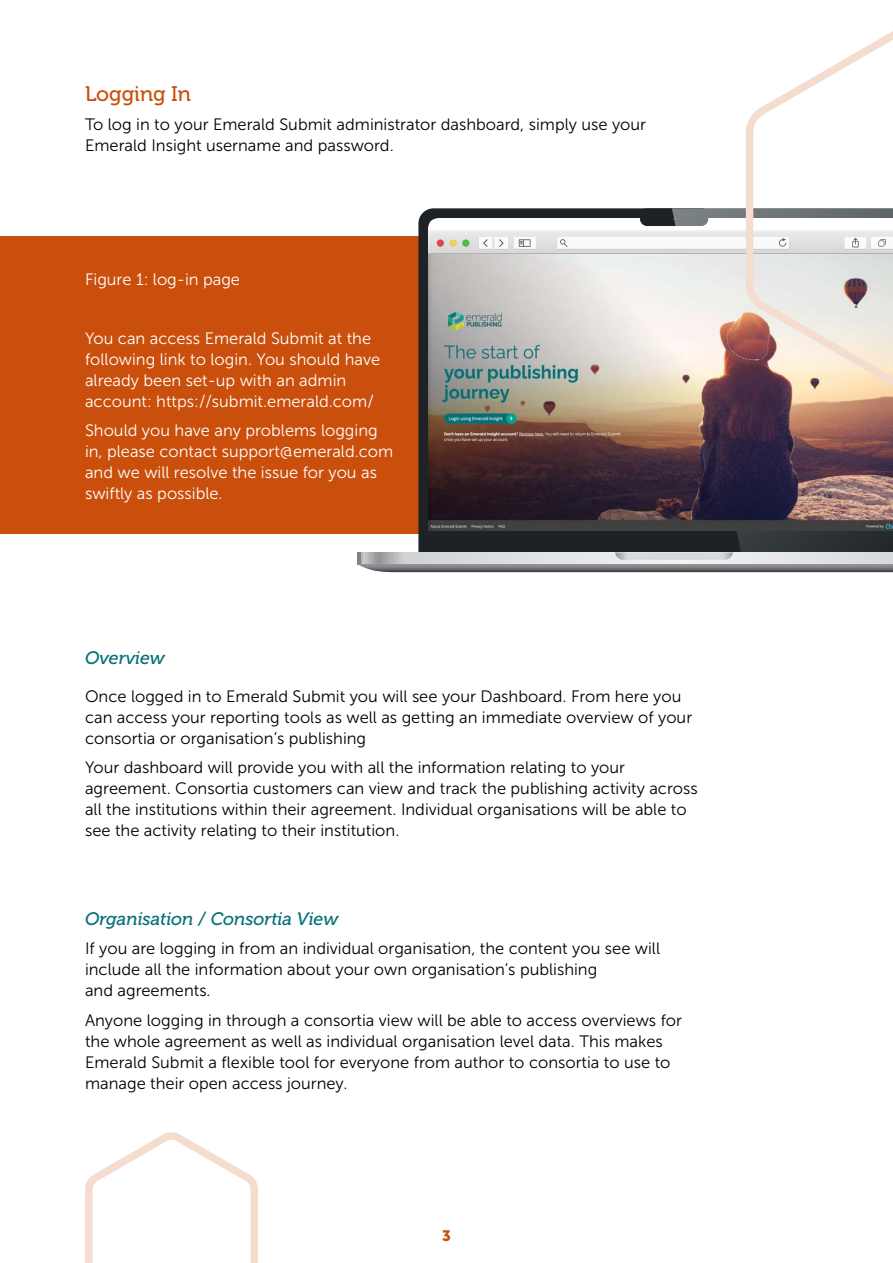
<style>
.page{position:relative;width:893px;height:1263px;background:#fff}
.page>*{position:absolute;margin:0;border:0;box-sizing:border-box;transform-origin:0 0}
.t1{font:21px "Museo 500";color:#ca4f0c}
.t2{font:italic 18px "Museo 500";color:#077078}
.t3{font:16.5px/21px "Museo Sans 300";color:#000}
.t4{font:16.5px/21px "Museo Sans 300";color:#fff}
.t5{font:15px "Museo Sans 900";color:#ca4f0c}
</style>
<div class="page">
<div style="left:0;top:237px;width:893px;height:297px;background:#ca4f0c"></div>
<svg style="left:418px;top:208px;width:254px;height:344px;fill:#1e2226"></svg>
<svg style="left:358px;top:552px;width:535px;height:20px"></svg>
<div style="left:640px;top:208px;width:68px;height:18px;background:#1e2226;border-radius:6px"></div>
<svg style="left:672px;top:208px;width:221px;height:346px"></svg>
<svg style="left:428px;top:218px;width:314px;height:13px"></svg>
<img style="left:428px;top:254px;width:465px;height:276px">
<svg style="left:428px;top:231px;width:314px;height:23px"></svg>
<svg style="left:85px;top:1132px;width:173px;height:131px"></svg>
<svg style="left:742px;top:31px;width:151px;height:364px"></svg>
<p class="t1" style="left:85px;top:82px;width:108px">Logging In</p>
<p class="t3" style="left:85px;top:114px;width:563px">To log in to your Emerald Submit administrator dashboard, simply use your<br>Emerald Insight username and password.</p>
<p class="t4" style="left:85px;top:268px;width:157px">Figure 1: log-in page</p>
<p class="t4" style="left:85px;top:327px;width:297px">You can access Emerald Submit at the following link to login. You should have already been set-up with an admin account: https://submit.emerald.com/</p>
<p class="t4" style="left:85px;top:420px;width:310px">Should you have any problems logging in, please contact support@emerald.com and we will resolve the issue for you as swiftly as possible.</p>
<h2 class="t2" style="left:85px;top:647px;width:81px">Overview</h2>
<p class="t3" style="left:85px;top:685px;width:609px">Once logged in to Emerald Submit you will see your Dashboard. From here you can access your reporting tools as well as getting an immediate overview of your consortia or organisation’s publishing</p>
<p class="t3" style="left:85px;top:757px;width:614px">Your dashboard will provide you with all the information relating to your agreement. Consortia customers can view and track the publishing activity across all the institutions within their agreement. Individual organisations will be able to see the activity relating to their institution.</p>
<h3 class="t2" style="left:85px;top:908px;width:255px">Organisation / Consortia View</h3>
<p class="t3" style="left:85px;top:938px;width:577px">If you are logging in from an individual organisation, the content you see will include all the information about your own organisation’s publishing<br>and agreements.</p>
<p class="t3" style="left:85px;top:1010px;width:598px">Anyone logging in through a consortia view will be able to access overviews for the whole agreement as well as individual organisation level data. This makes Emerald Submit a flexible tool for everyone from author to consortia to use to manage their open access journey.</p>
<p class="t5" style="left:442px;top:1227px;width:10px">3</p>
</div>
